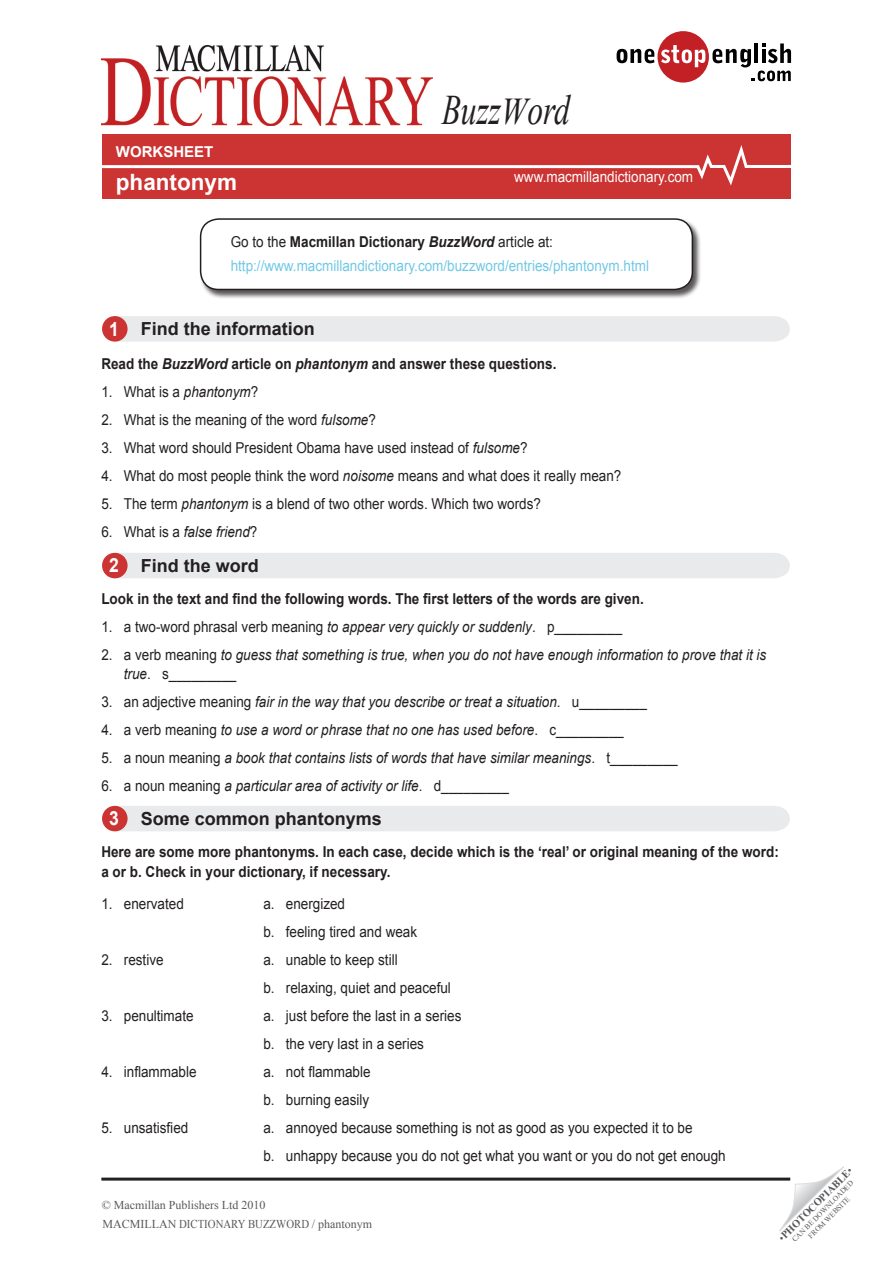
<style>
.page{position:relative;width:893px;height:1263px;background:#fff}
.page>*{position:absolute;margin:0;border:0;box-sizing:border-box;transform-origin:0 0}
.key_exercise_titles{font:italic 42px "Times New Roman";color:#231f20;scale:.75 1}
.t1{font:700 22.5px "Arial";color:#fff}
.key_exercise_titles-2{font:700 19.5px "Arial";color:#fff;scale:.9 1}
.t2{font:700 18px "Arial";color:#231f20}
.Gap_fill_text{font:15px "Arial";color:#231f20;scale:.9 1}
.Gap_fill_text-2{font:italic 15px/19.5px "Arial";color:#231f20;scale:.9 1}
.Gap_fill_text-3{font:700 15px/19.5px "Arial";color:#231f20;scale:.9 1}
.Gap_fill_text-4{font:15px "Arial";color:#70c8e5;scale:.9 1}
.TG_notes{font:15px "Arial";color:#fff;scale:.9 1}
.Gap_fill_text-5{font:700 15px "Arial";color:#fff}
.t3{font:12px "Times New Roman";color:#57585a}
.t4{font:12px "Times New Roman";color:#57585a;scale:.9 1}
.t5{font:700 10.5px "Times New Roman";color:#57585a}
.t6{font:7.5px "Times New Roman";color:#57585a}
.s1{font-size:37.8px}
.s2{font-weight:400}
.s3{font-style:italic}
.s4{font-style:normal}
</style>
<div class="page">
<div style="left:102px;top:134px;width:689px;height:65px;background:#c33"></div>
<svg style="left:617px;top:31px;width:174px;height:52px"></svg>
<svg style="left:779px;top:1167px;width:65px;height:64px"></svg>
<img style="left:101px;top:46px;width:331px;height:79px">
<hr style="left:101px;top:1177px;width:689px;height:3px;background:#231f20">
<div style="left:103px;top:316px;width:687px;height:26px;background:#e9eaeb"></div>
<div style="left:102px;top:316px;width:26px;height:26px;background:#c33;border-radius:50%"></div>
<div style="left:199px;top:218px;width:503px;height:81px;background:#231f20;opacity:.75"></div>
<div style="left:201px;top:219px;width:491px;height:70px;background:#fff;border-radius:18px"></div>
<div style="left:200px;top:218px;width:493px;height:72px;border:2px solid #231f20;border-radius:18px"></div>
<svg style="left:102px;top:145px;width:689px;height:41px"></svg>
<div style="left:103px;top:553px;width:687px;height:25px;background:#e9eaeb"></div>
<div style="left:102px;top:553px;width:26px;height:25px;background:#c33;border-radius:50%"></div>
<div style="left:103px;top:806px;width:687px;height:25px;background:#e9eaeb"></div>
<div style="left:102px;top:806px;width:26px;height:25px;background:#c33;border-radius:50%"></div>
<p class="Gap_fill_text-5" style="left:116px;top:141px;width:59px">Wor ksheet</p>
<p class="t1" style="left:116px;top:167px;width:123px">phantonym</p>
<p class="key_exercise_titles" style="left:442px;top:81px;width:173px">Buzz<span class="s1">W</span>ord</p>
<p class="TG_notes" style="left:514px;top:167px;width:200px">www.macmillandictionary.com</p>
<p class="Gap_fill_text-3" style="left:231px;top:232px;width:360px"><span class="s2">Go to the</span> Macmillan Dictionary <span class="s3">BuzzWord</span> <span class="s2">article at:</span></p>
<p class="Gap_fill_text-4" style="left:231px;top:256px;width:466px">http://www.macmillandictionary.com/buzzword/entries/phantonym.html</p>
<p class="key_exercise_titles-2" style="left:109px;top:316px;width:12px">1</p>
<p class="t2" style="left:141px;top:317px;width:176px">Find the information</p>
<p class="Gap_fill_text-3" style="left:101px;top:355px;width:507px">Read the <span class="s3">BuzzWord</span> article on <span class="s3">phantonym</span> and answer these questions.</p>
<p class="Gap_fill_text" style="left:101px;top:382px;width:176px">1. What is a <span class="s3">phantonym</span>?</p>
<p class="Gap_fill_text" style="left:101px;top:410px;width:307px">2. What is the meaning of the word <span class="s3">fulsome</span>?</p>
<p class="Gap_fill_text" style="left:101px;top:438px;width:475px">3. What word should President Obama have used instead of <span class="s3">fulsome</span>?</p>
<p class="Gap_fill_text" style="left:101px;top:466px;width:579px">4. What do most people think the word <span class="s3">noisome</span> means and what does it really mean?</p>
<p class="Gap_fill_text" style="left:101px;top:494px;width:490px">5. The term <span class="s3">phantonym</span> is a blend of two other words. Which two words?</p>
<p class="Gap_fill_text-2" style="left:101px;top:522px;width:175px"><span class="s4">6. What is a</span> false friend<span class="s4">?</span></p>
<p class="key_exercise_titles-2" style="left:109px;top:552px;width:12px">2</p>
<p class="t2" style="left:141px;top:554px;width:120px">Find the word</p>
<p class="Gap_fill_text-3" style="left:101px;top:589px;width:604px">Look in the text and find the following words. The first letters of the words are given.</p>
<p class="Gap_fill_text" style="left:101px;top:616px;width:580px">1. a two-word phrasal verb meaning <span class="s3">to appear very quickly or suddenly</span>. p_________</p>
<p class="Gap_fill_text-2" style="left:124px;top:645px;width:715px;text-indent:-23px"><span class="s4">2. a verb meaning</span> to guess that something is true, when you do not have enough information to prove that it is true<span class="s4">. s_________</span></p>
<p class="Gap_fill_text-2" style="left:101px;top:692px;width:608px"><span class="s4">3. an adjective meaning</span> fair in the way that you describe or treat a situation<span class="s4">. u_________</span></p>
<p class="Gap_fill_text-2" style="left:101px;top:720px;width:582px"><span class="s4">4. a verb meaning</span> to use a word or phrase that no one has used before<span class="s4">. c_________</span></p>
<p class="Gap_fill_text-2" style="left:101px;top:748px;width:642px"><span class="s4">5. a noun meaning</span> a book that contains lists of words that have similar meanings<span class="s4">. t_________</span></p>
<p class="Gap_fill_text-2" style="left:101px;top:776px;width:454px"><span class="s4">6. a noun meaning</span> a particular area of activity or life<span class="s4">. d_________</span></p>
<p class="key_exercise_titles-2" style="left:109px;top:805px;width:12px">3</p>
<p class="t2" style="left:141px;top:807px;width:243px">Some common phantonyms</p>
<p class="Gap_fill_text-3" style="left:101px;top:843px;width:754px">Here are some more phantonyms. In each case, decide which is the ‘real’ or original meaning of the word: a or b. Check in your dictionary, if necessary.</p>
<p class="Gap_fill_text" style="left:101px;top:894px;width:93px">1. enervated</p>
<p class="Gap_fill_text" style="left:263px;top:894px;width:92px">a. energized</p>
<p class="Gap_fill_text" style="left:263px;top:922px;width:172px">b. feeling tired and weak</p>
<p class="Gap_fill_text" style="left:101px;top:950px;width:71px">2. restive</p>
<p class="Gap_fill_text" style="left:263px;top:950px;width:151px">a. unable to keep still</p>
<p class="Gap_fill_text" style="left:263px;top:978px;width:210px">b. relaxing, quiet and peaceful</p>
<p class="Gap_fill_text" style="left:101px;top:1006px;width:104px">3. penultimate</p>
<p class="Gap_fill_text" style="left:263px;top:1006px;width:222px">a. just before the last in a series</p>
<p class="Gap_fill_text" style="left:263px;top:1034px;width:180px">b. the very last in a series</p>
<p class="Gap_fill_text" style="left:101px;top:1062px;width:107px">4. inflammable</p>
<p class="Gap_fill_text" style="left:263px;top:1062px;width:121px">a. not flammable</p>
<p class="Gap_fill_text" style="left:263px;top:1090px;width:119px">b. burning easily</p>
<p class="Gap_fill_text" style="left:101px;top:1118px;width:98px">5. unsatisfied</p>
<p class="Gap_fill_text" style="left:263px;top:1118px;width:478px">a. annoyed because something is not as good as you expected it to be</p>
<p class="Gap_fill_text" style="left:263px;top:1146px;width:515px">b. unhappy because you do not get what you want or you do not get enough</p>
<p class="t3" style="left:102px;top:1197px;width:165px">© Macmillan Publishers Ltd 2010</p>
<p class="t3" style="left:102px;top:1216px;width:20px">Macmillan</p>
<p class="t4" style="left:179px;top:1216px;width:17px">Dictionar</p>
<p class="t4" style="left:238px;top:1216px;width:64px">y BuzzWord</p>
<p class="t3" style="left:312px;top:1216px;width:62px">/ phantonym</p>
<p class="t5" style="left:775px;top:1234px;width:101px;rotate:-45deg"><span class="s2">•</span>PHOTOCOPIABLE<span class="s2">•</span></p>
<p class="t6" style="left:790px;top:1237px;width:85px;rotate:-45deg">CAN BE DOWNLOADED</p>
<p class="t6" style="left:806px;top:1233px;width:57px;rotate:-45deg">FROM WEBSITE</p>
</div>
